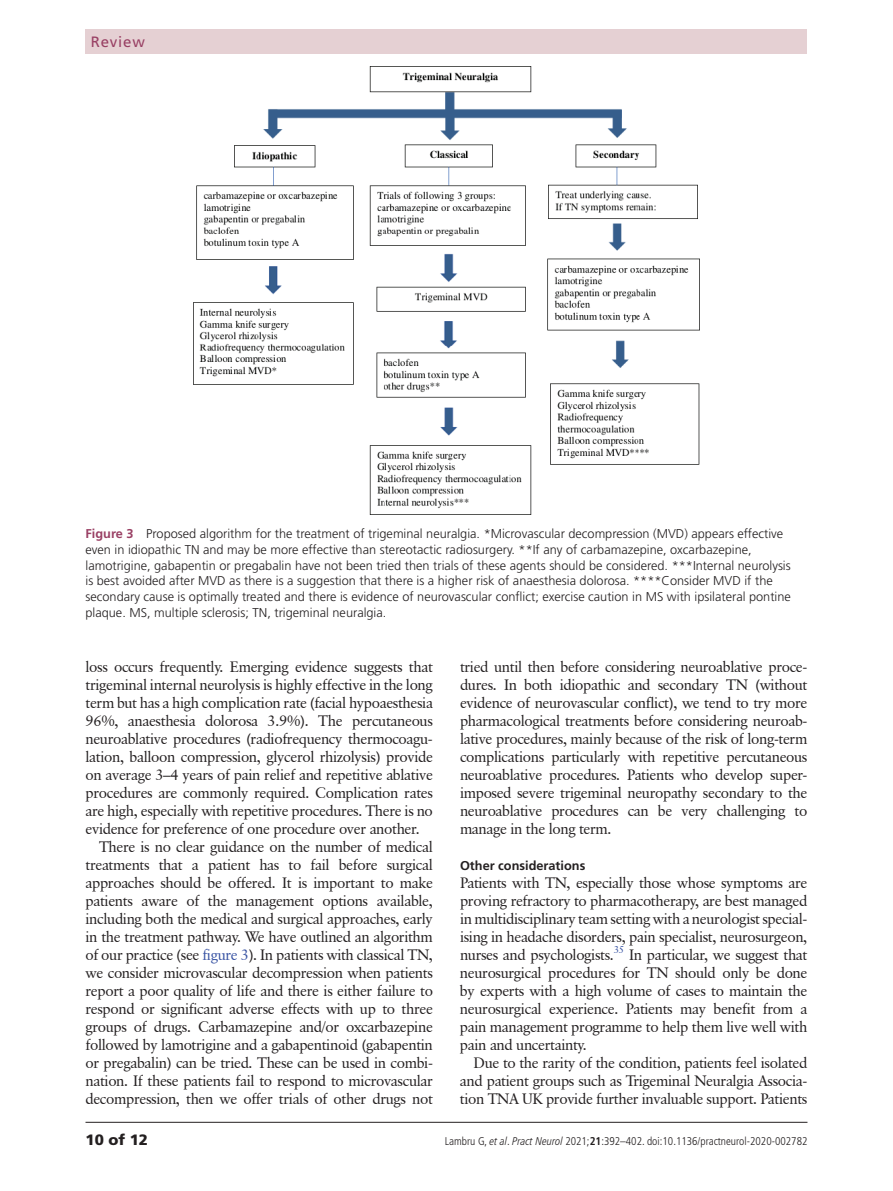
<style>
.page{position:relative;width:893px;height:1191px;background:#fff}
.page>*{position:absolute;margin:0;border:0;box-sizing:border-box;transform-origin:0 0}
.t1{font:15px/18px "Classical Garamond BT";letter-spacing:-.025em;color:#231f20;text-align:justify}
.t2{font:900 15px "Frutiger LT Std";color:#231f20}
.t3{font:15px "Frutiger LT Std";letter-spacing:.055em;color:#994064}
.t4{font:300 12.75px/15.8px "Frutiger LT Std";color:#231f20}
.t5{font:700 12.75px "Frutiger LT Std";color:#231f20}
.t6{font:300 condensed 11.25px "Frutiger LT Pro";color:#231f20}
.s1{font-weight:700;color:#994064}
.s2{color:#3853a3}
.s3{font-style:italic}
.s4{font-weight:700}
</style>
<div class="page">
<hr style="left:86px;top:1122px;width:721px;height:1px;background:#231f20">
<div style="left:86px;top:30px;width:721px;height:24px;background:#e5d0d3"></div>
<img style="left:194px;top:66px;width:505px;height:448px">
<p class="t3" style="left:91px;top:33px;width:56px">Review</p>
<p class="t4" style="left:86px;top:526px;width:707px"><span class="s1">Figure 3</span> Proposed algorithm for the treatment of trigeminal neuralgia. *Microvascular decompression (MVD) appears effective even in idiopathic TN and may be more effective than stereotactic radiosurgery. **If any of carbamazepine, oxcarbazepine, lamotrigine, gabapentin or pregabalin have not been tried then trials of these agents should be considered. ***Internal neurolysis is best avoided after MVD as there is a suggestion that there is a higher risk of anaesthesia dolorosa. ****Consider MVD if the secondary cause is optimally treated and there is evidence of neurovascular conflict; exercise caution in MS with ipsilateral pontine plaque. MS, multiple sclerosis; TN, trigeminal neuralgia.</p>
<p class="t1" style="left:86px;top:657px;width:349px">loss occurs frequently. Emerging evidence suggests that</p>
<p class="t1" style="left:86px;top:675px;width:349px">trigeminal internal neurolysis is highly effective in the long</p>
<p class="t1" style="left:86px;top:693px;width:349px">term but has a high complication rate (facial hypoaesthesia</p>
<p class="t1" style="left:86px;top:711px;width:349px">96%, anaesthesia dolorosa 3.9%). The percutaneous</p>
<p class="t1" style="left:86px;top:729px;width:349px">neuroablative procedures (radiofrequency thermocoagu-</p>
<p class="t1" style="left:86px;top:747px;width:349px">lation, balloon compression, glycerol rhizolysis) provide</p>
<p class="t1" style="left:86px;top:765px;width:349px">on average 3–4 years of pain relief and repetitive ablative</p>
<p class="t1" style="left:86px;top:783px;width:349px">procedures are commonly required. Complication rates</p>
<p class="t1" style="left:86px;top:801px;width:349px">are high, especially with repetitive procedures. There is no</p>
<p class="t1" style="left:86px;top:819px;width:336px">evidence for preference of one procedure over another.</p>
<p class="t1" style="left:99px;top:837px;width:335px">There is no clear guidance on the number of medical</p>
<p class="t1" style="left:86px;top:855px;width:349px">treatments that a patient has to fail before surgical</p>
<p class="t1" style="left:86px;top:873px;width:349px">approaches should be offered. It is important to make</p>
<p class="t1" style="left:86px;top:891px;width:349px">patients aware of the management options available,</p>
<p class="t1" style="left:86px;top:909px;width:349px">including both the medical and surgical approaches, early</p>
<p class="t1" style="left:86px;top:927px;width:349px">in the treatment pathway. We have outlined an algorithm</p>
<p class="t1" style="left:86px;top:945px;width:349px">of our practice (see <span class="s2">figure 3</span>). In patients with classical TN,</p>
<p class="t1" style="left:86px;top:963px;width:349px">we consider microvascular decompression when patients</p>
<p class="t1" style="left:86px;top:981px;width:349px">report a poor quality of life and there is either failure to</p>
<p class="t1" style="left:86px;top:999px;width:349px">respond or significant adverse effects with up to three</p>
<p class="t1" style="left:86px;top:1017px;width:349px">groups of drugs. Carbamazepine and/or oxcarbazepine</p>
<p class="t1" style="left:86px;top:1035px;width:349px">followed by lamotrigine and a gabapentinoid (gabapentin</p>
<p class="t1" style="left:86px;top:1053px;width:349px">or pregabalin) can be tried. These can be used in combi-</p>
<p class="t1" style="left:86px;top:1071px;width:349px">nation. If these patients fail to respond to microvascular</p>
<p class="t1" style="left:86px;top:1089px;width:349px">decompression, then we offer trials of other drugs not</p>
<p class="t1" style="left:460px;top:657px;width:349px">tried until then before considering neuroablative proce&shy;dures. In both idiopathic and secondary TN (without evidence of neurovascular conflict), we tend to try more pharmacological treatments before considering neuroab&shy;lative procedures, mainly because of the risk of long-term complications particularly with repetitive percutaneous neuroablative procedures. Patients who develop super&shy;imposed severe trigeminal neuropathy secondary to the neuroablative procedures can be very challenging to manage in the long term.</p>
<p class="t5" style="left:460px;top:858px;width:127px">Other considerations</p>
<p class="t1" style="left:460px;top:873px;width:349px">Patients with TN, especially those whose symptoms are proving refractory to pharmacotherapy, are best managed in multidisciplinary team setting with a neurologist special&shy;ising in headache disorders, pain specialist, neurosurgeon, nurses and psychologists.<sup>35</sup> In particular, we suggest that neurosurgical procedures for TN should only be done by experts with a high volume of cases to maintain the neurosurgical experience. Patients may benefit from a pain management programme to help them live well with pain and uncertainty.</p>
<p class="t1" style="left:460px;top:1053px;width:349px;text-indent:14px">Due to the rarity of the condition, patients feel isolated and patient groups such as Trigeminal Neuralgia Associa&shy;tion TNA UK provide further invaluable support. Patients</p>
<p class="t2" style="left:86px;top:1130px;width:64px">10 of 12</p>
<p class="t6" style="left:445px;top:1134px;width:364px">Lambru G, <span class="s3">et al</span>. <span class="s3">Pract Neurol</span> 2021;<span class="s4">21</span>:392–402. doi:10.1136/practneurol-2020-002782</p>
</div>
